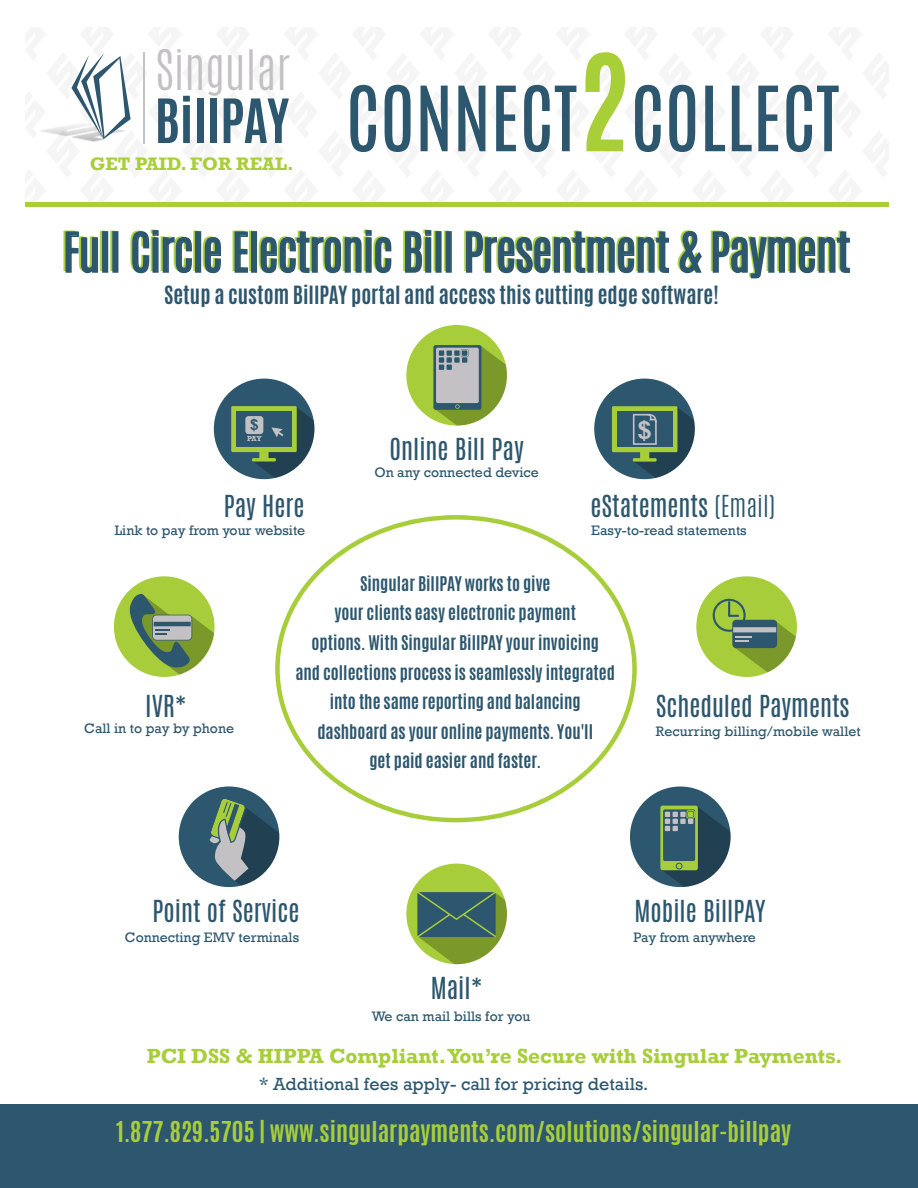
<style>
.page{position:relative;width:918px;height:1188px;background:#fff}
.page>*{position:absolute;margin:0;border:0;box-sizing:border-box;transform-origin:0 0}
.t1{font:76.35px "Antonio";color:#2c576e}
.t2{font:700 51.9px "Antonio";color:#2c576e}
.t3{font:300 46.5px "Antonio";color:#c3c1c3}
.t4{font:46.2px "Antonio";letter-spacing:-.025em;color:#2d576e}
.t5{font:700 26.7px "Rockwell";color:#c3c1c3}
.t6{font:25.35px "Antonio";color:#2d576e}
.t7{font:700 24px "Antonio";color:#a7ce3a}
.t8{font:700 21px "Antonio";color:#2d576e}
.t9{font:700 21px "Rockwell";color:#a7ce3a}
.t10{font:700 18.6px "Rockwell";color:#a8ce38}
.t11{font:18px "Rockwell";color:#2d576e}
.t12{font:700 16.95px/29.5px "Antonio";color:#2d576e;text-align:center}
.t13{font:700 16.2px "Rockwell";color:#2d576e}
.t14{font:14.1px "Rockwell";color:#2d576e}
.t15{font:700 7.5px "Rockwell";color:#c3c1c3}
.s1{font-weight:700;font-size:113.85px;color:#a8ce38}
.s2{font-weight:300}
</style>
<div class="page">
<svg style="left:275px;top:515px;width:362px;height:307px"></svg>
<div style="left:0;top:1104px;width:918px;height:84px;background:#2d576e"></div>
<div style="left:26px;top:202px;width:863px;height:5px;background:#a8ce38"></div>
<img style="left:40px;top:125px;width:64px;height:17px">
<hr style="left:143px;top:52px;width:2px;height:92px;background:#c3c1c3">
<svg style="left:71px;top:54px;width:60px;height:85px"></svg>
<div style="left:406px;top:325px;width:101px;height:101px;background:#a7ce3a;border-radius:50%"></div>
<div style="left:696px;top:576px;width:101px;height:101px;background:#a7ce3a;border-radius:50%"></div>
<svg style="left:713px;top:599px;width:83px;height:73px"></svg>
<div style="left:594px;top:379px;width:101px;height:100px;background:#2d576e;border-radius:50%"></div>
<div style="left:612px;top:406px;width:65px;height:46px;background:#a7ce3a"></div>
<div style="left:617px;top:412px;width:55px;height:35px;background:#2d576e"></div>
<svg style="left:633px;top:407px;width:62px;height:71px"></svg>
<div style="left:630px;top:786px;width:101px;height:101px;background:#2d576e;border-radius:50%"></div>
<div style="left:660px;top:806px;width:38px;height:64px;background:#779f4e;border-radius:2px"></div>
<svg style="left:661px;top:806px;width:70px;height:81px"></svg>
<div style="left:433px;top:345px;width:48px;height:65px;background:#2d576e;border-radius:2px"></div>
<svg style="left:435px;top:346px;width:72px;height:80px"></svg>
<div style="left:179px;top:786px;width:100px;height:101px;background:#2d576e;border-radius:50%"></div>
<svg style="left:209px;top:798px;width:70px;height:88px"></svg>
<div style="left:114px;top:576px;width:101px;height:101px;background:#a7ce3a;border-radius:50%"></div>
<svg style="left:127px;top:594px;width:87px;height:81px"></svg>
<div style="left:214px;top:379px;width:100px;height:100px;background:#2d576e;border-radius:50%"></div>
<div style="left:231px;top:406px;width:66px;height:46px;background:#a7ce3a"></div>
<div style="left:236px;top:411px;width:56px;height:36px;background:#2d576e"></div>
<svg style="left:253px;top:407px;width:61px;height:71px"></svg>
<div style="left:245px;top:416px;width:18px;height:18px;background:#c3c1c3;border-radius:3px"></div>
<svg style="left:65px;top:231px;width:34px;height:43px"></svg>
<div style="left:102px;top:231px;width:6px;height:42px;border:2px solid #2d576e"></div>
<div style="left:112px;top:231px;width:6px;height:42px;border:2px solid #2d576e"></div>
<svg style="left:132px;top:230px;width:60px;height:44px"></svg>
<div style="left:195px;top:231px;width:6px;height:42px;border:2px solid #2d576e"></div>
<svg style="left:204px;top:237px;width:17px;height:37px"></svg>
<svg style="left:234px;top:231px;width:14px;height:42px"></svg>
<div style="left:251px;top:231px;width:6px;height:42px;border:2px solid #2d576e"></div>
<svg style="left:260px;top:230px;width:132px;height:44px"></svg>
<svg style="left:405px;top:230px;width:27px;height:43px"></svg>
<div style="left:435px;top:231px;width:7px;height:42px;border:2px solid #2d576e"></div>
<div style="left:446px;top:231px;width:6px;height:42px;border:2px solid #2d576e"></div>
<svg style="left:466px;top:231px;width:204px;height:43px"></svg>
<svg style="left:679px;top:231px;width:23px;height:43px"></svg>
<svg style="left:712px;top:231px;width:138px;height:48px"></svg>
<div style="left:406px;top:864px;width:101px;height:100px;background:#a7ce3a;border-radius:50%"></div>
<svg style="left:417px;top:892px;width:90px;height:72px"></svg>
<h3 class="t3" style="left:156px;top:37px;width:136px">Singular</h3>
<h2 class="t2" style="left:155px;top:82px;width:136px">BillPAY</h2>
<p class="t10" style="left:90px;top:152px;width:206px">GET PAID. FOR REAL.</p>
<h1 class="t1" style="left:346px;top:62px;width:495px">CONNECT<span class="s1">2</span>COLLECT</h1>
<h3 class="t4" style="left:63px;top:218px;width:789px">Full Circle Electronic Bill Presentment &amp; Payment</h3>
<p class="t8" style="left:164px;top:280px;width:556px">Setup a custom BillPAY portal and access this cutting edge software!</p>
<p class="t13" style="left:250px;top:415px;width:11px">$</p>
<p class="t15" style="left:247px;top:434px;width:16px">PAY</p>
<h3 class="t6" style="left:224px;top:487px;width:82px">Pay Here</h3>
<p class="t14" style="left:115px;top:522px;width:192px">Link to pay from your website</p>
<h3 class="t6" style="left:390px;top:431px;width:136px">Online Bill Pay</h3>
<p class="t14" style="left:374px;top:464px;width:166px">On any connected device</p>
<h3 class="t5" style="left:637px;top:414px;width:17px">$</h3>
<h3 class="t6" style="left:590px;top:487px;width:186px">eStatements <span class="s2">(Email)</span></h3>
<p class="t14" style="left:591px;top:522px;width:157px">Easy-to-read statements</p>
<h3 class="t6" style="left:145px;top:687px;width:43px">IVR*</h3>
<p class="t14" style="left:84px;top:720px;width:151px">Call in to pay by phone</p>
<p class="t12" style="left:295px;top:569px;width:321px">Singular BillPAY works to give<br>your clients easy electronic payment<br>options. With Singular BillPAY your invoicing<br>and collections process is seamlessly integrated into the same reporting and balancing dashboard as your online payments. You'll<br>get paid easier and faster.</p>
<h3 class="t6" style="left:656px;top:687px;width:195px">Scheduled Payments</h3>
<p class="t14" style="left:656px;top:723px;width:206px">Recurring billing/mobile wallet</p>
<h3 class="t6" style="left:152px;top:893px;width:148px">Point of Service</h3>
<p class="t14" style="left:125px;top:929px;width:176px">Connecting EMV terminals</p>
<h3 class="t6" style="left:431px;top:970px;width:53px">Mail*</h3>
<p class="t14" style="left:372px;top:1008px;width:160px">We can mail bills for you</p>
<h3 class="t6" style="left:634px;top:893px;width:133px">Mobile BillPAY</h3>
<p class="t14" style="left:633px;top:929px;width:124px">Pay from anywhere</p>
<p class="t9" style="left:147px;top:1043px;width:697px">PCI DSS &amp; HIPPA Compliant. You’re Secure with Singular Payments.</p>
<p class="t11" style="left:259px;top:1074px;width:391px">* Additional fees apply- call for pricing details.</p>
<h3 class="t7" style="left:116px;top:1113px;width:677px">1.877.829.5705 | www.singularpayments.com/solutions/singular-billpay</h3>
</div>
